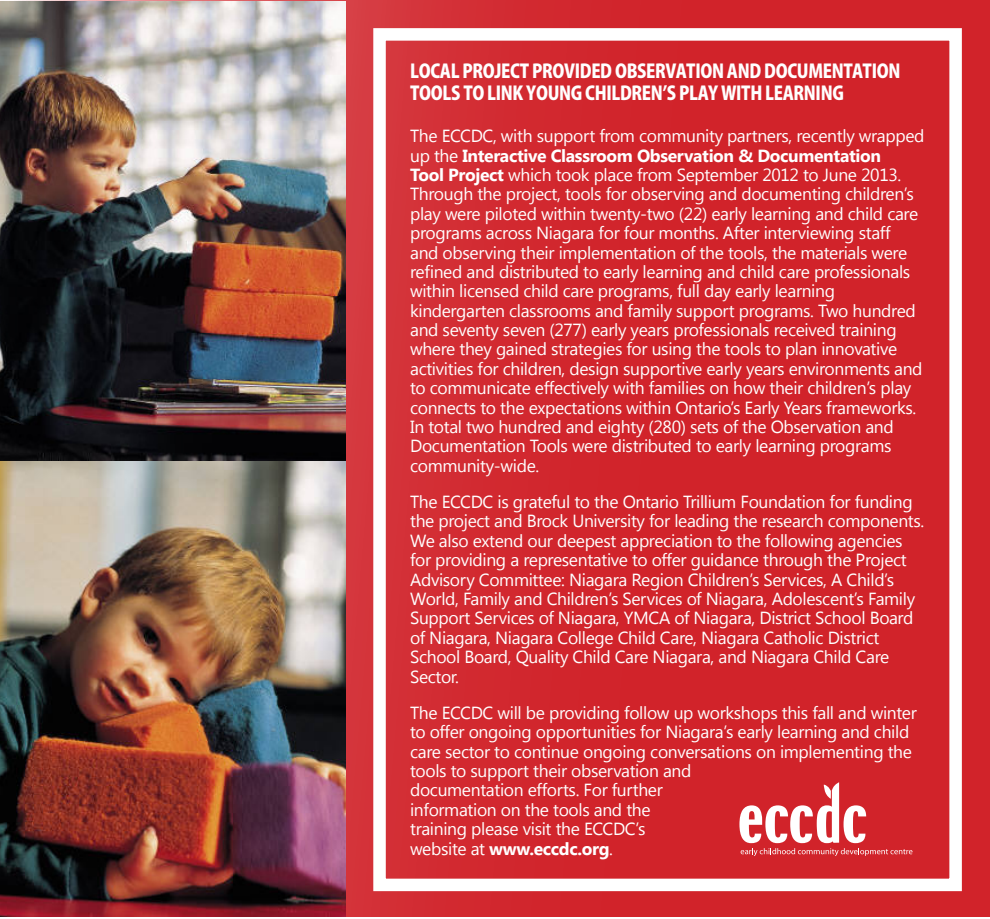
<style>
.page{position:relative;width:990px;height:919px;background:#fff}
.page>*{position:absolute;margin:0;border:0;box-sizing:border-box;transform-origin:0 0}
.t1{font:800 18.75px/21.2px "Koz Go Pro";letter-spacing:-.02em;color:#fff;scale:.9 1}
.t2{font:17.5px/19.4px "Segoe UI";letter-spacing:-.02em;color:#fff}
.t3{font:700 17.5px "Segoe UI";letter-spacing:-.02em;color:#fff}
.s1{font-weight:700}
.s2{font-weight:400}
</style>
<div class="page">
<div style="left:0;top:0;width:990px;height:916px;background:#d1232a"></div>
<img style="left:0;top:2px;width:346px;height:914px">
<div style="left:373px;top:28px;width:589px;height:863px;border:12px solid #fff"></div>
<svg style="left:739px;top:782px;width:173px;height:74px"></svg>
<p class="t1" style="left:410px;top:62px;width:546px">LOCAL PROJECT PROVIDED OBSERVATION AND DOCUMENTATION<br>TOOLS TO LINK YOUNG CHILDREN’S PLAY WITH LEARNING</p>
<p class="t2" style="left:410px;top:125px;width:516px">The ECCDC, with support from community partners, recently wrapped up the <span class="s1">Interactive Classroom Observation &amp; Documentation<br>Tool Project</span> which took place from September 2012 to June 2013.<br>Through the project, tools for observing and documenting children’s play were piloted within twenty-two (22) early learning and child care programs across Niagara for four months. After interviewing staff<br>and observing their implementation of the tools, the materials were refined and distributed to early learning and child care professionals within licensed child care programs, full day early learning kindergarten classrooms and family support programs. Two hundred and seventy seven (277) early years professionals received training where they gained strategies for using the tools to plan innovative activities for children, design supportive early years environments and to communicate effectively with families on how their children’s play connects to the expectations within Ontario’s Early Years frameworks.<br>In total two hundred and eighty (280) sets of the Observation and Documentation Tools were distributed to early learning programs community-wide.</p>
<p class="t2" style="left:410px;top:491px;width:516px">The ECCDC is grateful to the Ontario Trillium Foundation for funding the project and Brock University for leading the research components.<br>We also extend our deepest appreciation to the following agencies for providing a representative to offer guidance through the Project Advisory Committee: Niagara Region Children’s Services, A Child’s World, Family and Children’s Services of Niagara, Adolescent’s Family Support Services of Niagara, YMCA of Niagara, District School Board of Niagara, Niagara College Child Care, Niagara Catholic District School Board, Quality Child Care Niagara, and Niagara Child Care Sector.</p>
<p class="t2" style="left:410px;top:702px;width:508px">The ECCDC will be providing follow up workshops this fall and winter to offer ongoing opportunities for Niagara’s early learning and child care sector to continue ongoing conversations on implementing the tools to support their observation and</p>
<p class="t2" style="left:410px;top:779px;width:254px">documentation efforts. For further</p>
<p class="t2" style="left:410px;top:799px;width:242px">information on the tools and the</p>
<p class="t2" style="left:410px;top:818px;width:237px">training please visit the ECCDC’s</p>
<p class="t3" style="left:410px;top:835px;width:205px"><span class="s2">website at</span> www.eccdc.org<span class="s2">.</span></p>
</div>
